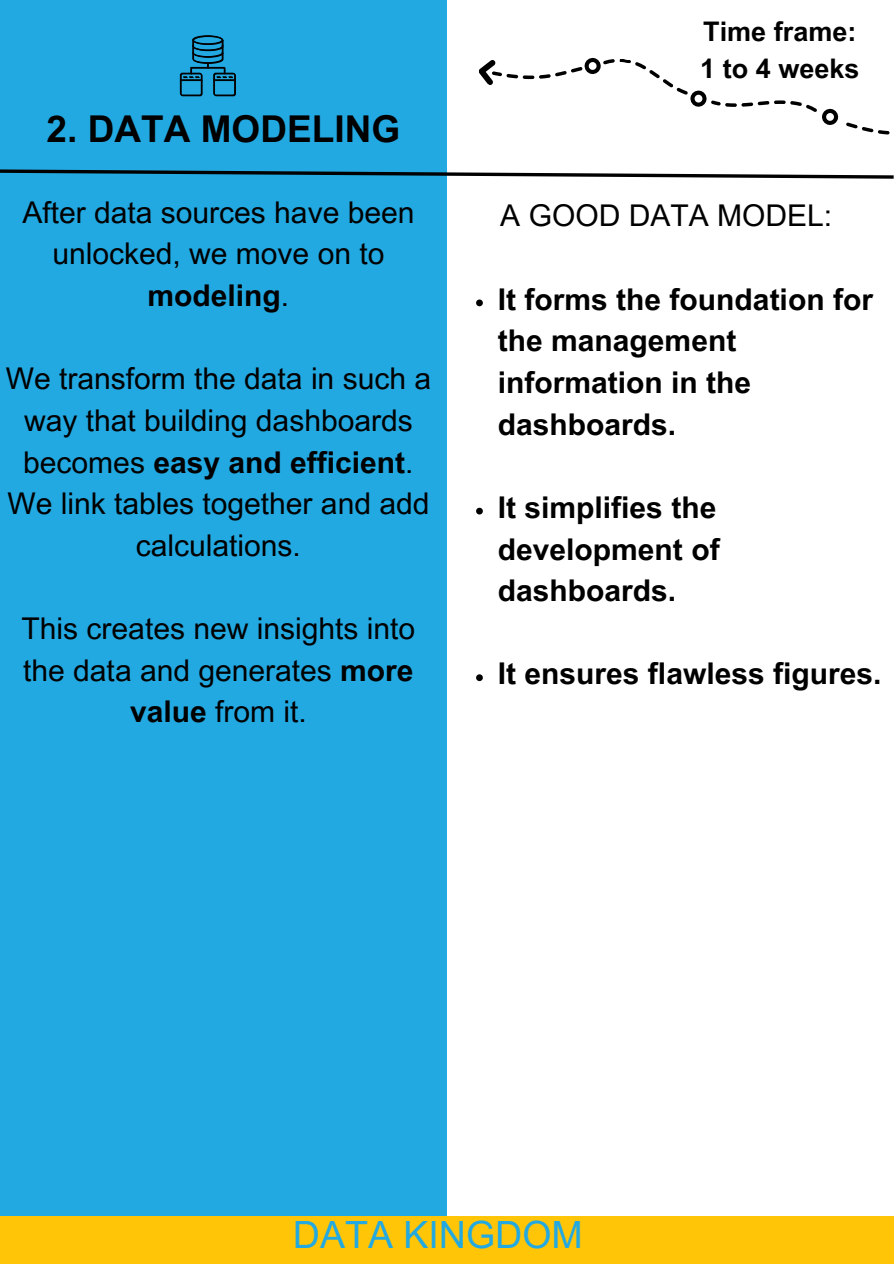
<style>
.page{position:relative;width:894px;height:1264px;background:#fff}
.page>*{position:absolute;margin:0;border:0;box-sizing:border-box;transform-origin:0 0}
.t1{font:37.5px "Arial MT Pro";color:#22a9e2}
.t2{font:700 36.9px "Arial MT Pro";color:#000}
.t3{font:30px/41.7px "Arial MT Pro";color:#000;text-align:center}
.t4{font:700 30px/41.7px "Arial MT Pro";color:#000}
.t5{font:700 27px/37.2px "Arial MT Pro";color:#000}
.s1{font-weight:700}
</style>
<div class="page">
<div style="left:0;top:0;width:446px;height:1263px;background:#22a9e2"></div>
<div style="left:0;top:1216px;width:893px;height:47px;background:#ffc506"></div>
<svg style="left:179px;top:35px;width:57px;height:62px"></svg>
<svg style="left:846px;top:122px;width:44px;height:13px"></svg>
<svg style="left:479px;top:57px;width:360px;height:68px"></svg>
<svg style="left:0;top:168px;width:893px;height:12px"></svg>
<svg style="left:476px;top:299px;width:6px;height:7px"></svg>
<svg style="left:476px;top:508px;width:6px;height:6px"></svg>
<svg style="left:476px;top:674px;width:6px;height:7px"></svg>
<p class="t2" style="left:47px;top:115px;width:355px">2. DATA MODELING</p>
<p class="t3" style="left:22px;top:195px;width:393px">After data sources have been unlocked, we move on to <span class="s1">modeling</span>.</p>
<h4 class="t3" style="left:6px;top:361px;width:427px">We transform the data in such a way that building dashboards becomes <span class="s1">easy and efficient</span>.<br>We link tables together and add calculations.</h4>
<p class="t3" style="left:22px;top:611px;width:395px">This creates new insights into the data and generates <span class="s1">more value</span> from it.</p>
<p class="t5" style="left:700px;top:16px;width:161px">Time frame:<br>1 to 4 weeks</p>
<h1 class="t3" style="left:500px;top:199px;width:333px">A GOOD DATA MODEL:</h1>
<h3 class="t4" style="left:497px;top:282px;width:376px">It forms the foundation for the management information in the dashboards.</h3>
<p class="t4" style="left:497px;top:490px;width:223px;text-align:justify">It simplifies the development of dashboards.</p>
<p class="t4" style="left:497px;top:657px;width:385px">It ensures flawless figures.</p>
<p class="t1" style="left:293px;top:1220px;width:291px">DATA KINGDOM</p>
</div>
